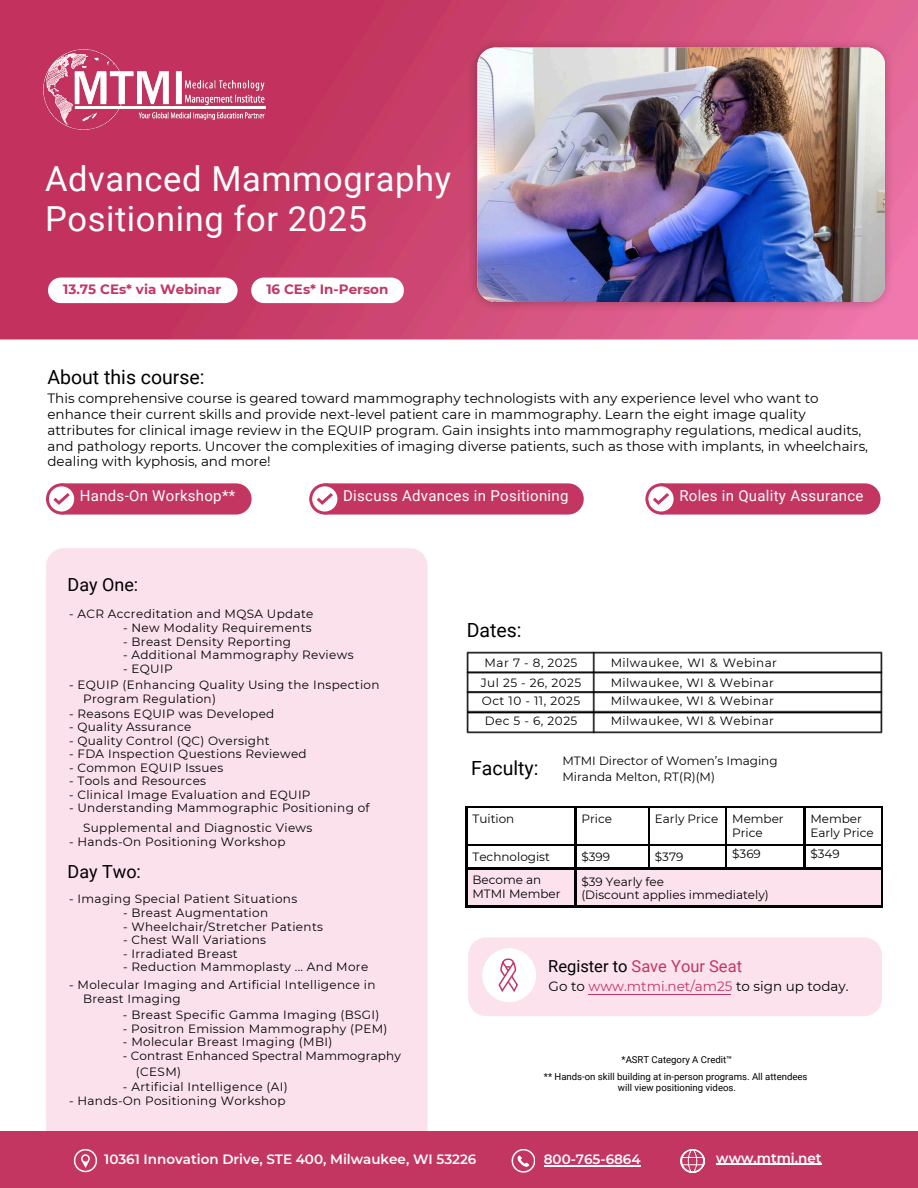
<style>
.page{position:relative;width:918px;height:1188px;background:#fff}
.page>*{position:absolute;margin:0;border:0;box-sizing:border-box;transform-origin:0 0}
.t1{font:34.5px/40.5px "Roboto";letter-spacing:.02em;color:#fff}
.t2{font:19.5px "Roboto";color:#000}
.t3{font:18px "Roboto";color:#000}
.t4{font:16.5px "Roboto";color:#c43662}
.t5{font:15px "Roboto";letter-spacing:.02em;color:#fff}
.t6{font:13.5px/15.8px "Montserrat";color:#000}
.t7{font:600 13.5px "Montserrat";color:#fff}
.t8{font:700 13.5px "Montserrat";color:#c43662}
.t9{font:12px/20.2px "Montserrat";letter-spacing:.03em;color:#000;text-align:center}
.t10{font:12px/13.5px "Montserrat";color:#000}
.t11{font:12px "Montserrat";letter-spacing:.01em;color:#000}
.t12{font:9.6px/16.8px "Roboto";color:#000;text-align:center}
.s1{color:#000}
.s2{color:#c43662}
</style>
<div class="page">
<img style="left:0;top:0;width:918px;height:340px">
<img style="left:466px;top:651px;width:417px;height:83px">
<img style="left:35px;top:46px;width:244px;height:91px">
<div style="left:48px;top:278px;width:190px;height:25px;background:#fff;border-radius:13px"></div>
<div style="left:251px;top:278px;width:153px;height:25px;background:#fff;border-radius:13px"></div>
<hr style="left:466px;top:806px;width:109px;height:2px;background:#000">
<hr style="left:575px;top:806px;width:74px;height:2px;background:#000">
<hr style="left:649px;top:806px;width:77px;height:2px;background:#000">
<hr style="left:726px;top:806px;width:78px;height:2px;background:#000">
<hr style="left:804px;top:806px;width:79px;height:2px;background:#000">
<hr style="left:881px;top:808px;width:2px;height:36px;background:#000">
<hr style="left:804px;top:844px;width:79px;height:2px;background:#000">
<svg style="left:466px;top:808px;width:415px;height:98px"></svg>
<hr style="left:881px;top:846px;width:2px;height:22px;background:#000">
<hr style="left:466px;top:868px;width:109px;height:1px;background:#000">
<hr style="left:466px;top:869px;width:1px;height:37px;background:#000">
<hr style="left:575px;top:868px;width:74px;height:1px;background:#000">
<hr style="left:575px;top:869px;width:1px;height:37px;background:#000">
<hr style="left:649px;top:868px;width:77px;height:1px;background:#000">
<hr style="left:726px;top:868px;width:78px;height:1px;background:#000">
<hr style="left:804px;top:868px;width:79px;height:1px;background:#000">
<hr style="left:881px;top:869px;width:2px;height:37px;background:#000">
<hr style="left:466px;top:906px;width:109px;height:1px;background:#000">
<hr style="left:575px;top:906px;width:74px;height:1px;background:#000">
<hr style="left:649px;top:906px;width:77px;height:1px;background:#000">
<hr style="left:726px;top:906px;width:78px;height:1px;background:#000">
<hr style="left:804px;top:906px;width:79px;height:1px;background:#000">
<img style="left:468px;top:39px;width:426px;height:271px">
<img style="left:477px;top:48px;width:408px;height:254px;border-radius:18px">
<div style="left:48px;top:483px;width:204px;height:32px;background:#c43662;border-radius:16px"></div>
<svg style="left:46px;top:483px;width:31px;height:32px"></svg>
<div style="left:311px;top:483px;width:273px;height:32px;background:#c43662;border-radius:16px"></div>
<svg style="left:309px;top:483px;width:31px;height:32px"></svg>
<div style="left:0;top:1131px;width:918px;height:57px;background:#c43662"></div>
<div style="left:468px;top:937px;width:414px;height:79px;background:#fce2ed;border-radius:18px"></div>
<div style="left:482px;top:948px;width:54px;height:54px;background:#fff;border-radius:50%"></div>
<hr style="left:588px;top:994px;width:143px;height:1px;background:#c43662">
<svg style="left:498px;top:959px;width:20px;height:33px"></svg>
<div style="left:647px;top:483px;width:233px;height:32px;background:#c43662;border-radius:16px"></div>
<svg style="left:645px;top:483px;width:32px;height:32px"></svg>
<svg style="left:73px;top:1149px;width:24px;height:23px"></svg>
<svg style="left:512px;top:1149px;width:23px;height:24px"></svg>
<svg style="left:681px;top:1149px;width:24px;height:24px"></svg>
<hr style="left:544px;top:1165px;width:97px;height:1px;background:#fff">
<hr style="left:716px;top:1164px;width:106px;height:1px;background:#fff">
<p class="t1" style="left:45px;top:159px;width:407px">Advanced Mammography<br>Positioning for 2025</p>
<h2 class="t8" style="left:63px;top:280px;width:160px">13.75 CEs* via Webinar</h2>
<p class="t8" style="left:266px;top:280px;width:124px">16 CEs* In-Person</p>
<p class="t2" style="left:47px;top:366px;width:159px">About this course:</p>
<p class="t6" style="left:47px;top:391px;width:822px">This comprehensive course is geared toward mammography technologists with any experience level who want to enhance their current skills and provide next-level patient care in mammography. Learn the eight image quality attributes for clinical image review in the EQUIP program. Gain insights into mammography regulations, medical audits, and pathology reports. Uncover the complexities of imaging diverse patients, such as those with implants, in wheelchairs, dealing with kyphosis, and more!</p>
<p class="t5" style="left:80px;top:488px;width:157px">Hands-On Workshop**</p>
<p class="t5" style="left:343px;top:488px;width:227px">Discuss Advances in Positioning</p>
<p class="t5" style="left:679px;top:488px;width:186px">Roles in Quality Assurance</p>
<p class="t3" style="left:68px;top:575px;width:72px">Day One:</p>
<h4 class="t9" style="left:69px;top:603px;width:246px">- ACR Accreditation and MQSA Update</h4>
<h5 class="t9" style="left:123px;top:618px;width:190px">- New Modality Requirements</h5>
<h5 class="t9" style="left:123px;top:631px;width:170px">- Breast Density Reporting</h5>
<h5 class="t9" style="left:123px;top:645px;width:232px">- Additional Mammography Reviews</h5>
<h5 class="t9" style="left:123px;top:658px;width:51px">- EQUIP</h5>
<h3 class="t9" style="left:69px;top:675px;width:312px">- EQUIP (Enhancing Quality Using the Inspection</h3>
<h3 class="t9" style="left:83px;top:689px;width:134px">Program Regulation)</h3>
<p class="t9" style="left:69px;top:703px;width:207px">- Reasons EQUIP was Developed</p>
<p class="t9" style="left:69px;top:717px;width:124px">- Quality Assurance</p>
<p class="t9" style="left:69px;top:730px;width:202px">- Quality Control (QC) Oversight</p>
<p class="t9" style="left:69px;top:744px;width:239px">- FDA Inspection Questions Reviewed</p>
<p class="t9" style="left:69px;top:757px;width:156px">- Common EQUIP Issues</p>
<p class="t9" style="left:69px;top:771px;width:139px">- Tools and Resources</p>
<p class="t9" style="left:69px;top:784px;width:243px">- Clinical Image Evaluation and EQUIP</p>
<p class="t9" style="left:69px;top:798px;width:302px">- Understanding Mammographic Positioning of</p>
<h2 class="t9" style="left:83px;top:817px;width:231px">Supplemental and Diagnostic Views</h2>
<p class="t9" style="left:69px;top:831px;width:218px">- Hands-On Positioning Workshop</p>
<p class="t3" style="left:68px;top:862px;width:75px">Day Two:</p>
<p class="t9" style="left:69px;top:889px;width:230px">- Imaging Special Patient Situations</p>
<p class="t9" style="left:123px;top:903px;width:147px">- Breast Augmentation</p>
<p class="t9" style="left:123px;top:917px;width:202px">- Wheelchair/Stretcher Patients</p>
<p class="t9" style="left:123px;top:930px;width:145px">- Chest Wall Variations</p>
<p class="t9" style="left:123px;top:944px;width:116px">- Irradiated Breast</p>
<p class="t9" style="left:123px;top:957px;width:247px">- Reduction Mammoplasty ... And More</p>
<p class="t9" style="left:69px;top:974px;width:308px">- Molecular Imaging and Artificial Intelligence in</p>
<p class="t9" style="left:83px;top:988px;width:99px">Breast Imaging</p>
<p class="t9" style="left:123px;top:1005px;width:258px">- Breast Specific Gamma Imaging (BSGI)</p>
<p class="t9" style="left:123px;top:1018px;width:266px">- Positron Emission Mammography (PEM)</p>
<p class="t9" style="left:123px;top:1032px;width:211px">- Molecular Breast Imaging (MBI)</p>
<p class="t11" style="left:123px;top:1048px;width:279px">- Contrast Enhanced Spectral Mammography</p>
<p class="t9" style="left:136px;top:1062px;width:47px">(CESM)</p>
<p class="t9" style="left:123px;top:1076px;width:166px">- Artificial Intelligence (AI)</p>
<p class="t9" style="left:69px;top:1090px;width:218px">- Hands-On Positioning Workshop</p>
<p class="t2" style="left:467px;top:618px;width:56px">Dates:</p>
<p class="t9" style="left:611px;top:652px;width:168px;text-align:left">Milwaukee, WI &amp; Webinar<br>Milwaukee, WI &amp; Webinar</p>
<p class="t9" style="left:611px;top:690px;width:165px">Milwaukee, WI &amp; Webinar</p>
<p class="t9" style="left:611px;top:711px;width:165px">Milwaukee, WI &amp; Webinar</p>
<p class="t9" style="left:481px;top:652px;width:102px">Mar 7 - 8, 2025<br>Jul 25 - 26, 2025</p>
<h2 class="t9" style="left:482px;top:690px;width:100px">Oct 10 - 11, 2025</h2>
<p class="t9" style="left:485px;top:711px;width:94px">Dec 5 - 6, 2025</p>
<p class="t10" style="left:562px;top:754px;width:217px">MTMI Director of Women’s Imaging</p>
<p class="t10" style="left:562px;top:770px;width:154px">Miranda Melton, RT(R)(M)</p>
<h1 class="t2" style="left:471px;top:757px;width:69px">Faculty:</h1>
<p class="t10" style="left:473px;top:812px;width:43px">Tuition</p>
<p class="t10" style="left:473px;top:846px;width:79px;line-height:22.5px">Technologist<br>Become an</p>
<p class="t10" style="left:473px;top:887px;width:90px">MTMI Member</p>
<p class="t9" style="left:581px;top:809px;width:32px">Price</p>
<p class="t10" style="left:655px;top:812px;width:65px">Early Price</p>
<p class="t10" style="left:732px;top:812px;width:53px">Member<br>Price</p>
<p class="t9" style="left:581px;top:847px;width:30px">$399</p>
<p class="t9" style="left:655px;top:847px;width:30px">$379</p>
<p class="t9" style="left:732px;top:844px;width:30px">$369</p>
<p class="t10" style="left:581px;top:875px;width:84px">$39 Yearly fee</p>
<h6 class="t10" style="left:581px;top:888px;width:189px">(Discount applies immediately)</h6>
<h2 class="t4" style="left:548px;top:956px;width:195px"><span class="s1">Register to</span> Save Your Seat</h2>
<p class="t10" style="left:810px;top:812px;width:65px">Member<br>Early Price</p>
<p class="t9" style="left:810px;top:844px;width:31px">$349</p>
<p class="t6" style="left:549px;top:979px;width:302px">Go to <span class="s2">www.mtmi.net/am25</span> to sign up today.</p>
<p class="t12" style="left:544px;top:1052px;width:265px">*ASRT Category A Credit™<br>** Hands-on skill building at in-person programs. All attendees</p>
<p class="t12" style="left:618px;top:1080px;width:120px">will view positioning videos.</p>
<p class="t7" style="left:104px;top:1151px;width:374px">10361 Innovation Drive, STE 400, Milwaukee, WI 53226</p>
<p class="t7" style="left:544px;top:1151px;width:98px">800-765-6864</p>
<p class="t7" style="left:716px;top:1149px;width:107px">www.mtmi.net</p>
</div>
